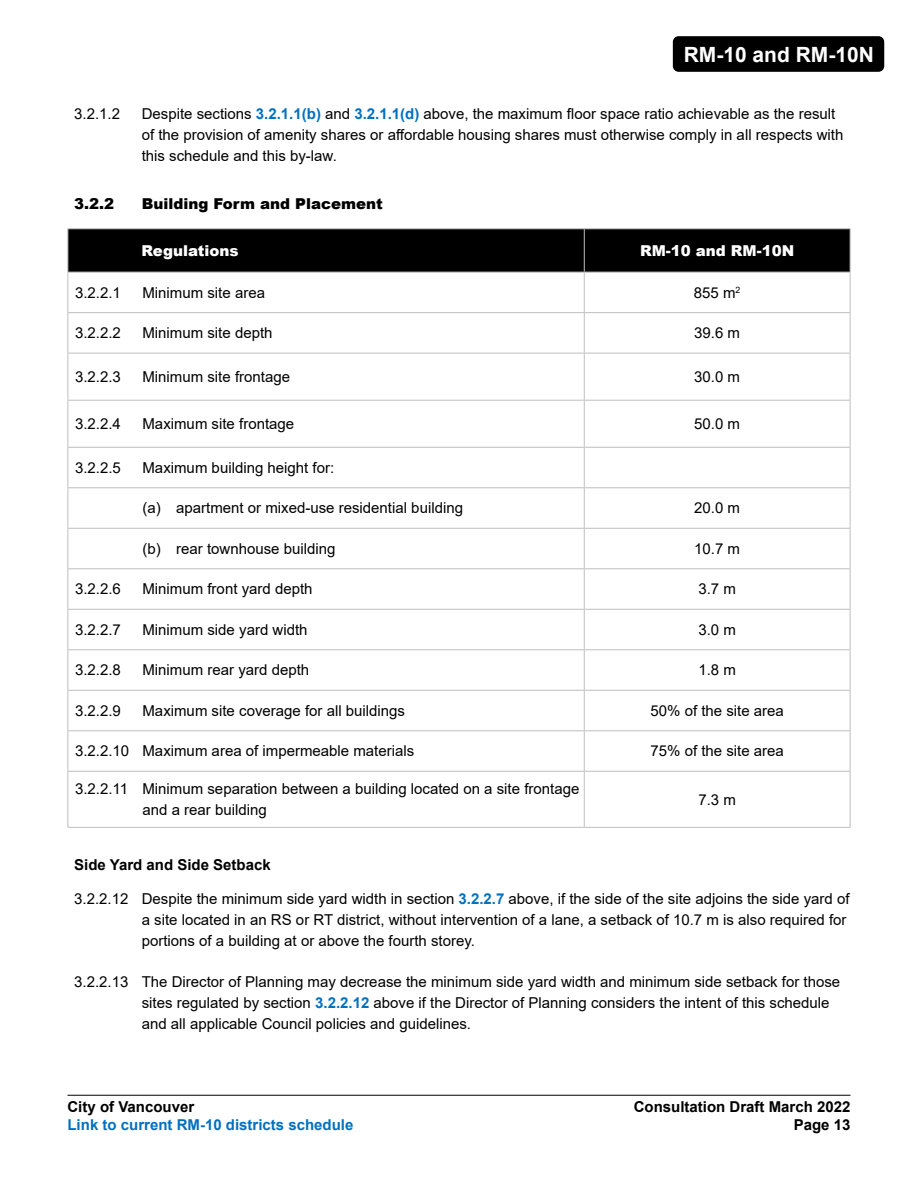
<style>
.page{position:relative;width:918px;height:1188px;background:#fff}
.page>*{position:absolute;margin:0;border:0;box-sizing:border-box;transform-origin:0 0}
.t1{font:700 21px "Arial";color:#fff}
.Body__1_1_1_1{font:15px/21px "Arial";color:#000}
.TableText_-_centre_a{font:15px "Arial";color:#000}
.Subheading__Bold{font:700 15px "Arial";color:#000}
.Body_Text__a{font:15px "Arial";color:#000}
.t2{font:700 15px "Arial";color:#0070c0}
.Heading_3__1_1_1{font:900 15px "Arial";color:#000}
.Table_Header__White{font:900 15px "Arial";color:#fff}
.s1{font-weight:700;color:#0070c0}
</style>
<div class="page">
<div style="left:673px;top:36px;width:211px;height:36px;background:#000;border-radius:6px"></div>
<hr style="left:68px;top:1095px;width:782px;height:1px;background:#000">
<div style="left:69px;top:229px;width:781px;height:43px;background:#000"></div>
<hr style="left:68px;top:400px;width:516px;height:1px;background:#bfbfbf">
<hr style="left:68px;top:447px;width:516px;height:1px;background:#bfbfbf">
<hr style="left:68px;top:487px;width:516px;height:1px;background:#bfbfbf">
<hr style="left:68px;top:528px;width:516px;height:1px;background:#bfbfbf">
<hr style="left:68px;top:568px;width:516px;height:1px;background:#bfbfbf">
<hr style="left:68px;top:609px;width:516px;height:1px;background:#bfbfbf">
<hr style="left:68px;top:649px;width:516px;height:1px;background:#bfbfbf">
<hr style="left:68px;top:690px;width:516px;height:1px;background:#bfbfbf">
<hr style="left:68px;top:730px;width:516px;height:1px;background:#bfbfbf">
<hr style="left:850px;top:731px;width:1px;height:40px;background:#bfbfbf">
<hr style="left:68px;top:771px;width:516px;height:1px;background:#bfbfbf">
<hr style="left:68px;top:827px;width:516px;height:1px;background:#bfbfbf">
<hr style="left:68px;top:312px;width:516px;height:1px;background:#bfbfbf">
<hr style="left:68px;top:353px;width:516px;height:1px;background:#bfbfbf">
<hr style="left:68px;top:272px;width:1px;height:40px;background:#bfbfbf">
<hr style="left:68px;top:313px;width:1px;height:40px;background:#bfbfbf">
<hr style="left:68px;top:353px;width:1px;height:47px;background:#bfbfbf">
<hr style="left:68px;top:401px;width:1px;height:46px;background:#bfbfbf">
<hr style="left:68px;top:448px;width:1px;height:39px;background:#bfbfbf">
<hr style="left:68px;top:488px;width:1px;height:40px;background:#bfbfbf">
<hr style="left:68px;top:529px;width:1px;height:39px;background:#bfbfbf">
<hr style="left:68px;top:569px;width:1px;height:40px;background:#bfbfbf">
<hr style="left:68px;top:610px;width:1px;height:39px;background:#bfbfbf">
<hr style="left:68px;top:650px;width:1px;height:40px;background:#bfbfbf">
<hr style="left:68px;top:691px;width:1px;height:39px;background:#bfbfbf">
<hr style="left:68px;top:731px;width:1px;height:40px;background:#bfbfbf">
<hr style="left:584px;top:731px;width:1px;height:40px;background:#bfbfbf">
<hr style="left:68px;top:772px;width:1px;height:55px;background:#bfbfbf">
<hr style="left:850px;top:272px;width:1px;height:40px;background:#bfbfbf">
<hr style="left:850px;top:313px;width:1px;height:40px;background:#bfbfbf">
<hr style="left:850px;top:353px;width:1px;height:47px;background:#bfbfbf">
<hr style="left:850px;top:401px;width:1px;height:46px;background:#bfbfbf">
<hr style="left:850px;top:448px;width:1px;height:39px;background:#bfbfbf">
<hr style="left:850px;top:488px;width:1px;height:40px;background:#bfbfbf">
<hr style="left:850px;top:529px;width:1px;height:39px;background:#bfbfbf">
<hr style="left:850px;top:569px;width:1px;height:40px;background:#bfbfbf">
<hr style="left:850px;top:610px;width:1px;height:39px;background:#bfbfbf">
<hr style="left:850px;top:650px;width:1px;height:40px;background:#bfbfbf">
<hr style="left:850px;top:691px;width:1px;height:39px;background:#bfbfbf">
<hr style="left:850px;top:229px;width:1px;height:43px;background:#bfbfbf">
<hr style="left:68px;top:228px;width:516px;height:1px;background:#bfbfbf">
<hr style="left:68px;top:229px;width:1px;height:43px;background:#bfbfbf">
<hr style="left:68px;top:272px;width:516px;height:1px;background:#bfbfbf">
<hr style="left:584px;top:228px;width:266px;height:1px;background:#bfbfbf">
<hr style="left:584px;top:229px;width:1px;height:43px;background:#bfbfbf">
<hr style="left:584px;top:272px;width:266px;height:1px;background:#bfbfbf">
<hr style="left:584px;top:272px;width:1px;height:40px;background:#bfbfbf">
<hr style="left:584px;top:313px;width:1px;height:40px;background:#bfbfbf">
<hr style="left:584px;top:312px;width:266px;height:1px;background:#bfbfbf">
<hr style="left:584px;top:353px;width:266px;height:1px;background:#bfbfbf">
<hr style="left:584px;top:353px;width:1px;height:47px;background:#bfbfbf">
<hr style="left:584px;top:400px;width:266px;height:1px;background:#bfbfbf">
<hr style="left:584px;top:401px;width:1px;height:46px;background:#bfbfbf">
<hr style="left:584px;top:447px;width:266px;height:1px;background:#bfbfbf">
<hr style="left:584px;top:448px;width:1px;height:39px;background:#bfbfbf">
<hr style="left:584px;top:488px;width:1px;height:40px;background:#bfbfbf">
<hr style="left:584px;top:529px;width:1px;height:39px;background:#bfbfbf">
<hr style="left:584px;top:487px;width:266px;height:1px;background:#bfbfbf">
<hr style="left:584px;top:528px;width:266px;height:1px;background:#bfbfbf">
<hr style="left:584px;top:568px;width:266px;height:1px;background:#bfbfbf">
<hr style="left:584px;top:569px;width:1px;height:40px;background:#bfbfbf">
<hr style="left:584px;top:609px;width:266px;height:1px;background:#bfbfbf">
<hr style="left:584px;top:610px;width:1px;height:39px;background:#bfbfbf">
<hr style="left:584px;top:649px;width:266px;height:1px;background:#bfbfbf">
<hr style="left:584px;top:650px;width:1px;height:40px;background:#bfbfbf">
<hr style="left:584px;top:690px;width:266px;height:1px;background:#bfbfbf">
<hr style="left:584px;top:691px;width:1px;height:39px;background:#bfbfbf">
<hr style="left:584px;top:730px;width:266px;height:1px;background:#bfbfbf">
<hr style="left:584px;top:771px;width:266px;height:1px;background:#bfbfbf">
<hr style="left:584px;top:772px;width:1px;height:55px;background:#bfbfbf">
<hr style="left:850px;top:772px;width:1px;height:55px;background:#bfbfbf">
<hr style="left:584px;top:827px;width:266px;height:1px;background:#bfbfbf">
<h1 class="t1" style="left:684px;top:40px;width:192px">RM-10 and RM-10N</h1>
<p class="Body__1_1_1_1" style="left:74px;top:103px;width:47px">3.2.1.2</p>
<p class="Body__1_1_1_1" style="left:142px;top:103px;width:703px">Despite sections <span class="s1">3.2.1.1(b)</span> and <span class="s1">3.2.1.1(d)</span> above, the maximum floor space ratio achievable as the result of the provision of amenity shares or affordable housing shares must otherwise comply in all respects with this schedule and this by-law.</p>
<h3 class="Heading_3__1_1_1" style="left:74px;top:193px;width:42px">3.2.2</h3>
<h3 class="Heading_3__1_1_1" style="left:142px;top:193px;width:243px">Building Form and Placement</h3>
<p class="Table_Header__White" style="left:141px;top:240px;width:99px">Regulations</p>
<p class="Table_Header__White" style="left:640px;top:240px;width:156px">RM-10 and RM-10N</p>
<p class="Body__1_1_1_1" style="left:75px;top:282px;width:47px">3.2.2.1</p>
<p class="Body__1_1_1_1" style="left:142px;top:282px;width:124px">Minimum site area</p>
<p class="TableText_-_centre_a" style="left:694px;top:282px;width:48px">855 m<sup>2</sup></p>
<p class="Body__1_1_1_1" style="left:75px;top:322px;width:47px">3.2.2.2</p>
<p class="Body__1_1_1_1" style="left:142px;top:322px;width:132px">Minimum site depth</p>
<p class="TableText_-_centre_a" style="left:694px;top:323px;width:47px">39.6 m</p>
<p class="Body__1_1_1_1" style="left:75px;top:366px;width:47px">3.2.2.3</p>
<p class="Body__1_1_1_1" style="left:142px;top:366px;width:149px">Minimum site frontage</p>
<p class="TableText_-_centre_a" style="left:694px;top:367px;width:47px">30.0 m</p>
<p class="Body__1_1_1_1" style="left:75px;top:413px;width:47px">3.2.2.4</p>
<p class="Body__1_1_1_1" style="left:142px;top:413px;width:153px">Maximum site frontage</p>
<p class="TableText_-_centre_a" style="left:694px;top:414px;width:47px">50.0 m</p>
<p class="Body__1_1_1_1" style="left:75px;top:457px;width:47px">3.2.2.5</p>
<p class="Body__1_1_1_1" style="left:142px;top:457px;width:193px">Maximum building height for:</p>
<p class="Body_Text__a" style="left:142px;top:498px;width:322px">(a) apartment or mixed-use residential building</p>
<p class="TableText_-_centre_a" style="left:694px;top:498px;width:47px">20.0 m</p>
<p class="Body_Text__a" style="left:142px;top:538px;width:194px">(b) rear townhouse building</p>
<p class="TableText_-_centre_a" style="left:694px;top:538px;width:47px">10.7 m</p>
<p class="Body__1_1_1_1" style="left:75px;top:579px;width:47px">3.2.2.6</p>
<p class="Body__1_1_1_1" style="left:142px;top:579px;width:172px">Minimum front yard depth</p>
<p class="TableText_-_centre_a" style="left:698px;top:579px;width:39px">3.7 m</p>
<p class="Body__1_1_1_1" style="left:75px;top:619px;width:47px">3.2.2.7</p>
<p class="Body__1_1_1_1" style="left:142px;top:619px;width:167px">Minimum side yard width</p>
<p class="TableText_-_centre_a" style="left:698px;top:619px;width:39px">3.0 m</p>
<p class="Body__1_1_1_1" style="left:75px;top:660px;width:47px">3.2.2.8</p>
<p class="Body__1_1_1_1" style="left:142px;top:660px;width:168px">Minimum rear yard depth</p>
<p class="TableText_-_centre_a" style="left:698px;top:660px;width:39px">1.8 m</p>
<p class="Body__1_1_1_1" style="left:75px;top:700px;width:47px">3.2.2.9</p>
<p class="Body__1_1_1_1" style="left:142px;top:700px;width:264px">Maximum site coverage for all buildings</p>
<p class="TableText_-_centre_a" style="left:650px;top:700px;width:135px">50% of the site area</p>
<p class="Body__1_1_1_1" style="left:75px;top:741px;width:341px">3.2.2.10 Maximum area of impermeable materials</p>
<p class="TableText_-_centre_a" style="left:650px;top:741px;width:135px">75% of the site area</p>
<p class="Body__1_1_1_1" style="left:142px;top:778px;width:438px;text-indent:-68px">3.2.2.11 Minimum separation between a building located on a site frontage and a rear building</p>
<p class="TableText_-_centre_a" style="left:698px;top:789px;width:39px">7.3 m</p>
<p class="Subheading__Bold" style="left:74px;top:854px;width:198px">Side Yard and Side Setback</p>
<p class="Body__1_1_1_1" style="left:142px;top:888px;width:709px;text-indent:-68px">3.2.2.12 Despite the minimum side yard width in section <span class="s1">3.2.2.7</span> above, if the side of the site adjoins the side yard of a site located in an RS or RT district, without intervention of a lane, a setback of 10.7 m is also required for portions of a building at or above the fourth storey.</p>
<p class="Body__1_1_1_1" style="left:142px;top:972px;width:700px;text-indent:-68px">3.2.2.13 The Director of Planning may decrease the minimum side yard width and minimum side setback for those sites regulated by section <span class="s1">3.2.2.12</span> above if the Director of Planning considers the intent of this schedule and all applicable Council policies and guidelines.</p>
<p class="Subheading__Bold" style="left:68px;top:1096px;width:128px">City of Vancouver</p>
<p class="Subheading__Bold" style="left:634px;top:1096px;width:218px">Consultation Draft March 2022</p>
<p class="t2" style="left:68px;top:1114px;width:287px">Link to current RM-10 districts schedule</p>
<p class="Subheading__Bold" style="left:794px;top:1114px;width:58px">Page 13</p>
</div>
